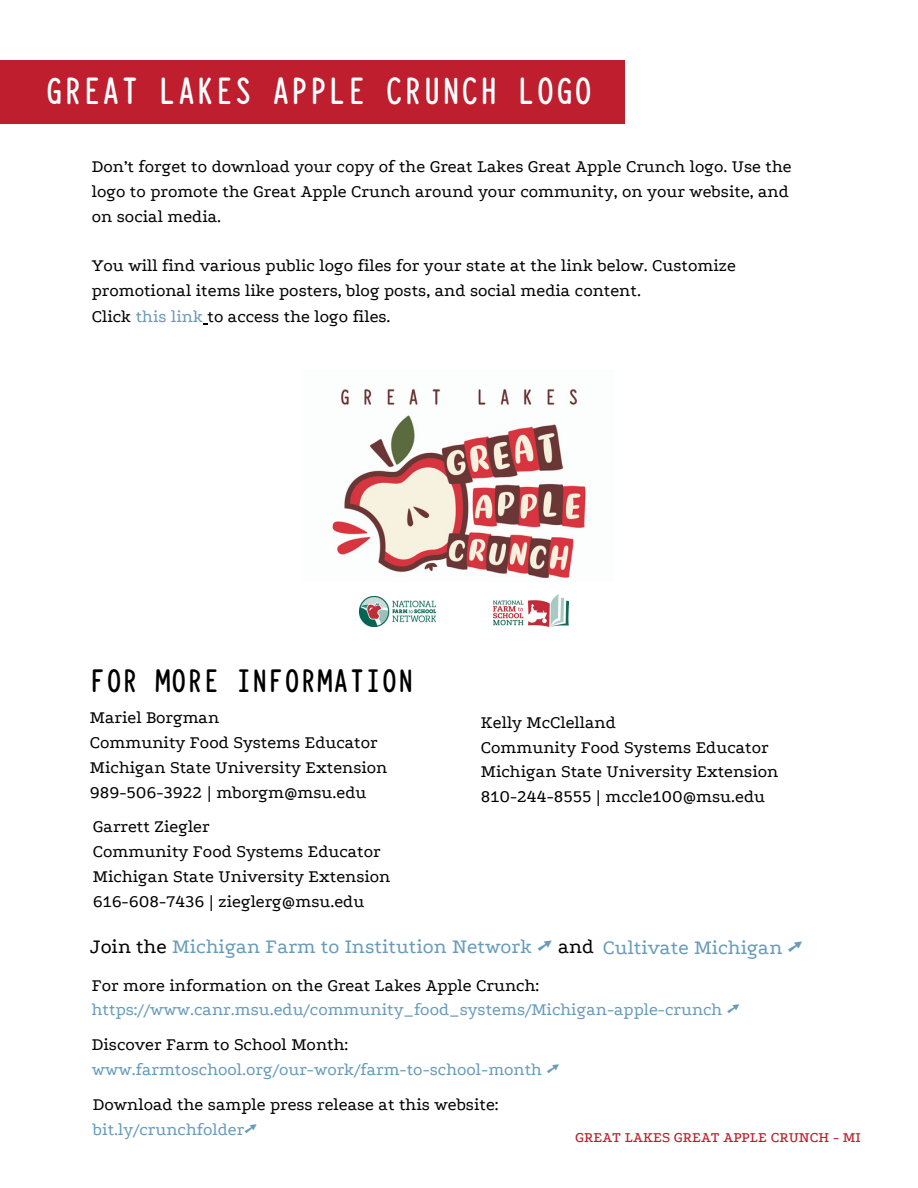
<style>
.page{position:relative;width:918px;height:1188px;background:#fff}
.page>*{position:absolute;margin:0;border:0;box-sizing:border-box;transform-origin:0 0}
.t1{font:700 42px "Typewriter Condensed";color:#fff}
.t2{font:700 36px "Typewriter Condensed";color:#000}
.t3{font:21px "Podkova";color:#689bba}
.t4{font:18px/24.8px "Podkova";color:#000}
.t5{font:18px "Podkova";color:#689bba}
.t6{font:500 15px "Podkova";color:#be1e2d}
.s1{color:#689bba}
.s2{color:#000}
.s3{font-family:"Free Serif"}
</style>
<div class="page">
<div style="left:0;top:60px;width:625px;height:64px;background:#be1e2d"></div>
<img style="left:332px;top:389px;width:254px;height:189px">
<img style="left:359px;top:596px;width:77px;height:31px">
<img style="left:494px;top:594px;width:74px;height:33px">
<p class="t1" style="left:45px;top:61px;width:550px">GREAT LAKES APPLE CRUNCH LOGO</p>
<p class="t4" style="left:92px;top:154px;width:702px">Don’t forget to download your copy of the Great Lakes Great Apple Crunch logo. Use the logo to promote the Great Apple Crunch around your community, on your website, and on social media.</p>
<p class="t4" style="left:92px;top:253px;width:646px">You will find various public logo files for your state at the link below. Customize promotional items like posters, blog posts, and social media content.</p>
<p class="t4" style="left:92px;top:305px;width:300px">Click <span class="s1">this link</span> to access the logo files.</p>
<p class="t2" style="left:90px;top:655px;width:326px">FOR MORE INFORMATION</p>
<p class="t4" style="left:90px;top:706px;width:131px">Mariel Borgman</p>
<p class="t4" style="left:90px;top:730px;width:289px">Community Food Systems Educator</p>
<p class="t4" style="left:90px;top:755px;width:299px">Michigan State University Extension</p>
<p class="t4" style="left:90px;top:780px;width:278px">989-506-3922 | mborgm@msu.edu</p>
<p class="t4" style="left:481px;top:710px;width:137px">Kelly McClelland</p>
<p class="t4" style="left:481px;top:735px;width:289px">Community Food Systems Educator</p>
<p class="t4" style="left:481px;top:759px;width:299px">Michigan State University Extension</p>
<p class="t4" style="left:481px;top:784px;width:286px">810-244-8555 | mccle100@msu.edu</p>
<p class="t4" style="left:93px;top:815px;width:118px">Garrett Ziegler</p>
<p class="t4" style="left:93px;top:839px;width:289px">Community Food Systems Educator</p>
<p class="t4" style="left:93px;top:864px;width:299px">Michigan State University Extension</p>
<p class="t4" style="left:93px;top:889px;width:273px">616-608-7436 | zieglerg@msu.edu</p>
<p class="t3" style="left:90px;top:935px;width:715px"><span class="s2">Join the</span> Michigan Farm to Institution Network <span class="s3">➚</span> <span class="s2">and</span> Cultivate Michigan <span class="s3">➚</span></p>
<p class="t4" style="left:92px;top:973px;width:449px">For more information on the Great Lakes Apple Crunch:</p>
<p class="t5" style="left:92px;top:1000px;width:650px">https://www.canr.msu.edu/community_food_systems/Michigan-apple-crunch <span class="s3">➚</span></p>
<p class="t4" style="left:92px;top:1032px;width:258px">Discover Farm to School Month:</p>
<p class="t5" style="left:92px;top:1060px;width:470px">www.farmtoschool.org/our-work/farm-to-school-month <span class="s3">➚</span></p>
<p class="t4" style="left:93px;top:1092px;width:407px">Download the sample press release at this website:</p>
<p class="t5" style="left:93px;top:1119px;width:166px">bit.ly/crunchfolder<span class="s3">➚</span></p>
<p class="t6" style="left:575px;top:1129px;width:287px">GREAT LAKES GREAT APPLE CRUNCH - MI</p>
</div>
